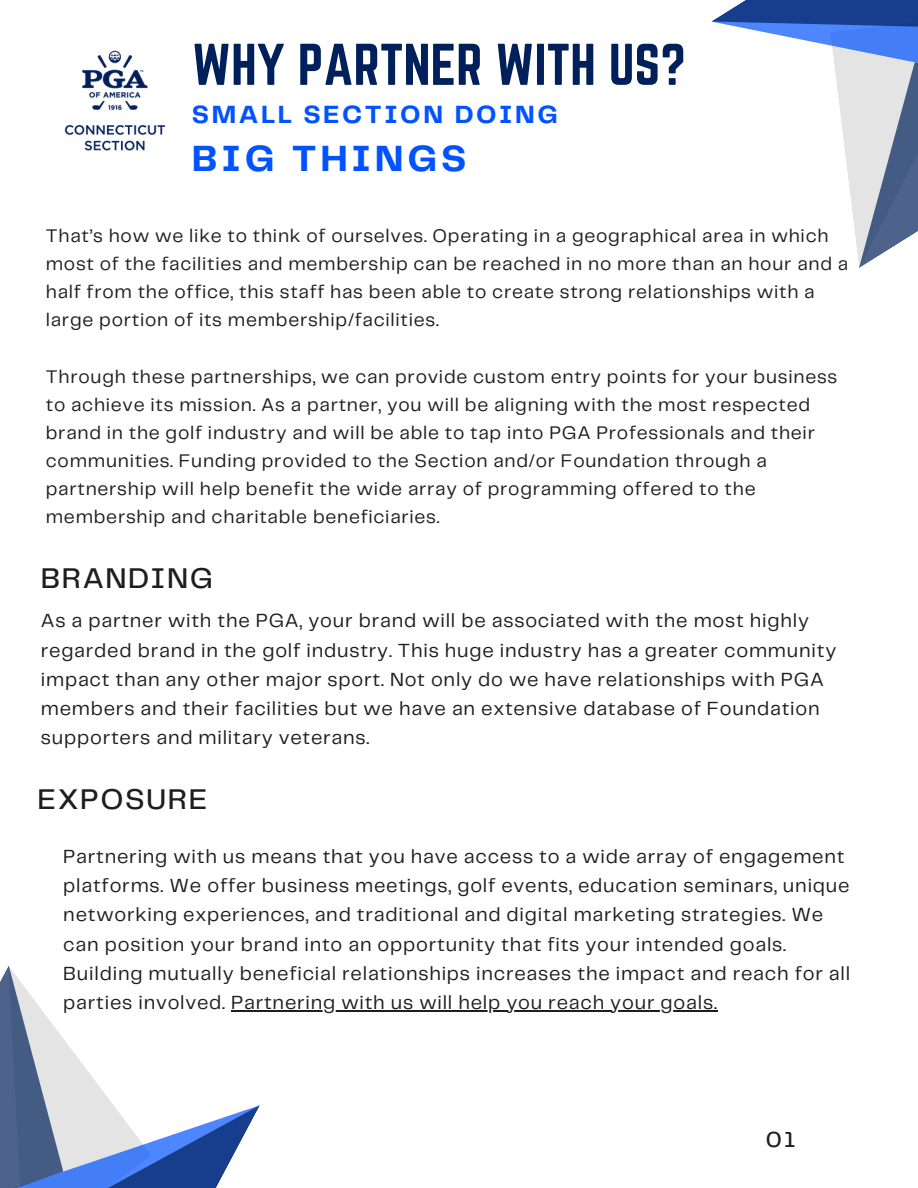
<style>
.page{position:relative;width:918px;height:1188px;background:#fff}
.page>*{position:absolute;margin:0;border:0;box-sizing:border-box;transform-origin:0 0}
.t1{font:51.45px "Norwester";color:#00205b}
.t2{font:700 37.95px "Telegraf";letter-spacing:.1em;color:#0053ff}
.t3{font:500 29.7px "Telegraf";letter-spacing:.05em;color:#1e1e1e}
.t4{font:700 25.95px "Telegraf";letter-spacing:.1em;color:#0053ff}
.t5{font:500 22.5px "Telegraf";color:#1e1e1e}
.t6{font:19.8px/29.2px "Telegraf";letter-spacing:.04em;color:#1e1e1e}
.t7{font:18.9px/28.2px "Telegraf";letter-spacing:.04em;color:#1e1e1e}
</style>
<div class="page">
<svg style="left:0;top:966px;width:260px;height:222px"></svg>
<svg style="left:711px;top:0;width:207px;height:268px"></svg>
<img style="left:64px;top:50px;width:102px;height:101px">
<hr style="left:231px;top:1010px;width:487px;height:1px;background:#1e1e1e">
<h2 class="t1" style="left:192px;top:33px;width:495px">WHY PARTNER WITH US?</h2>
<p class="t4" style="left:192px;top:103px;width:367px">SMALL SECTION DOING</p>
<p class="t2" style="left:192px;top:142px;width:276px">BIG THINGS</p>
<p class="t7" style="left:46px;top:223px;width:804px">That’s how we like to think of ourselves. Operating in a geographical area in which most of the facilities and membership can be reached in no more than an hour and a half from the office, this staff has been able to create strong relationships with a large portion of its membership/facilities.</p>
<p class="t7" style="left:46px;top:363px;width:793px">Through these partnerships, we can provide custom entry points for your business to achieve its mission. As a partner, you will be aligning with the most respected brand in the golf industry and will be able to tap into PGA Professionals and their communities. Funding provided to the Section and/or Foundation through a partnership will help benefit the wide array of programming offered to the membership and charitable beneficiaries.</p>
<h1 class="t3" style="left:41px;top:566px;width:174px">BRANDING</h1>
<h3 class="t6" style="left:41px;top:607px;width:797px">As a partner with the PGA, your brand will be associated with the most highly regarded brand in the golf industry. This huge industry has a greater community impact than any other major sport. Not only do we have relationships with PGA members and their facilities but we have an extensive database of Foundation supporters and military veterans.</h3>
<p class="t3" style="left:38px;top:787px;width:171px">EXPOSURE</p>
<p class="t6" style="left:63px;top:843px;width:788px">Partnering with us means that you have access to a wide array of engagement platforms. We offer business meetings, golf events, education seminars, unique networking experiences, and traditional and digital marketing strategies. We can position your brand into an opportunity that fits your intended goals.<br>Building mutually beneficial relationships increases the impact and reach for all parties involved. Partnering with us will help you reach your goals.</p>
<p class="t5" style="left:766px;top:1130px;width:31px">01</p>
</div>
